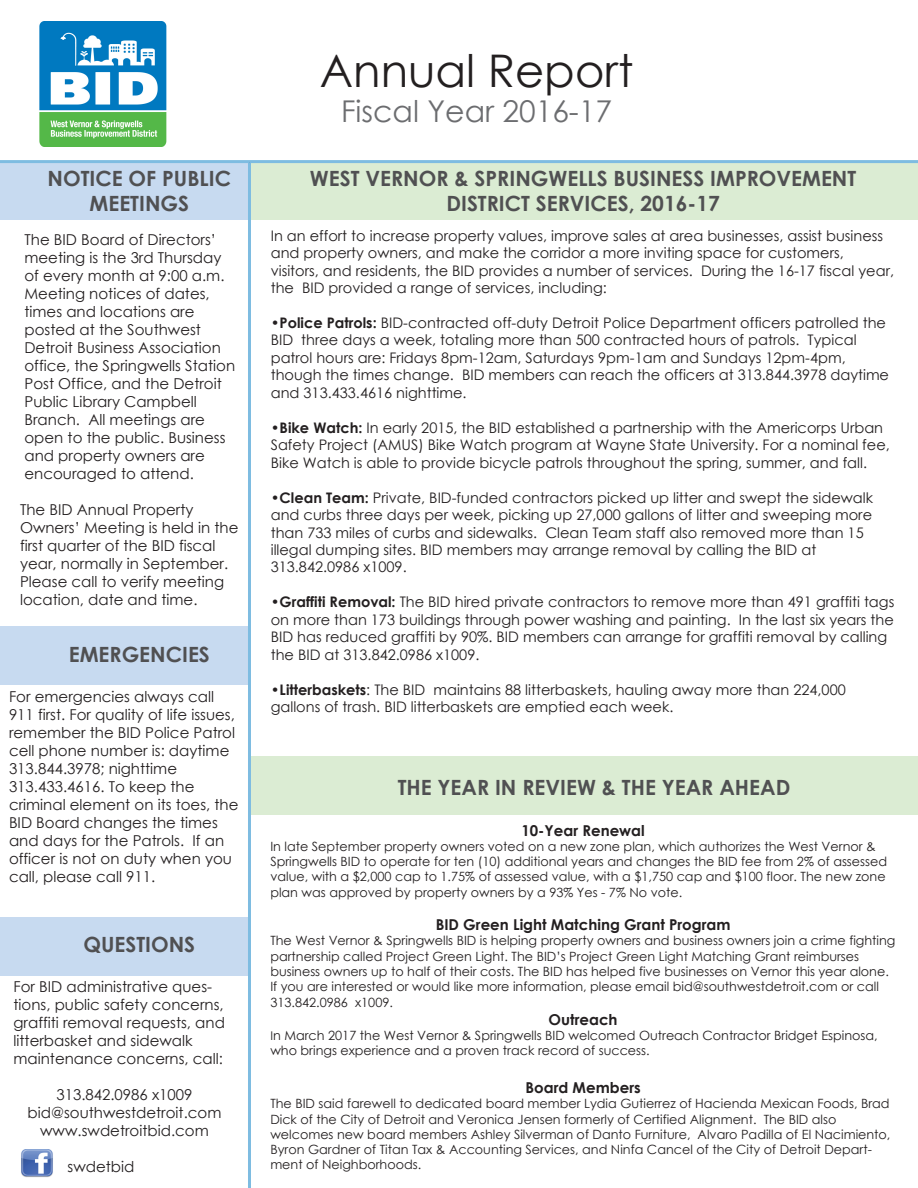
<style>
.page{position:relative;width:918px;height:1188px;background:#fff}
.page>*{position:absolute;margin:0;border:0;box-sizing:border-box;transform-origin:0 0}
.t1{font:45px "Century Gothic";color:#231f20}
.t2{font:30px "Century Gothic";color:#6c6d70}
.t3{font:700 21px/25.2px "Century Gothic";color:#505052;text-align:center}
.t4{font:15px/18px "Century Gothic";color:#231f20}
.t5{font:700 15px "Century Gothic";color:#231f20}
.t6{font:14.55px/17.4px "Century Gothic";color:#231f20}
.t7{font:12.75px/15.3px "Century Gothic";color:#231f20}
.s1{font-weight:700}
.s2{font-size:12px}
</style>
<div class="page">
<div style="left:249px;top:756px;width:669px;height:58px;background:#dbecd3"></div>
<div style="left:249px;top:162px;width:669px;height:58px;background:#dbecd3"></div>
<div style="left:0;top:918px;width:249px;height:58px;background:#c7daf0"></div>
<div style="left:0;top:626px;width:249px;height:58px;background:#c7daf0"></div>
<div style="left:0;top:162px;width:249px;height:58px;background:#c7daf0"></div>
<hr style="left:0;top:160px;width:918px;height:3px;background:#7ebce1">
<hr style="left:248px;top:163px;width:3px;height:1025px;background:#7ebce1">
<img style="left:21px;top:1150px;width:32px;height:27px">
<img style="left:39px;top:22px;width:128px;height:125px">
<h3 class="t3" style="left:48px;top:165px;width:185px">NOTICE OF PUBLIC<br>MEETINGS</h3>
<p class="t4" style="left:25px;top:230px;width:212px">The BID Board of Directors’ meeting is the 3rd Thursday of every month at 9:00 a.m.<br>Meeting notices of dates, times and locations are posted at the Southwest<br>Detroit Business Association office, the Springwells Station<br>Post Office, and the Detroit<br>Public Library Campbell<br>Branch. All meetings are open to the public. Business and property owners are encouraged to attend.</p>
<p class="t4" style="left:20px;top:500px;width:220px">The BID Annual Property<br>Owners’ Meeting is held in the first quarter of the BID fiscal year, normally in September.<br>Please call to verify meeting location, date and time.</p>
<h3 class="t3" style="left:69px;top:641px;width:143px">EMERGENCIES</h3>
<p class="t4" style="left:9px;top:687px;width:231px">For emergencies always call<br>911 first. For quality of life issues, remember the BID Police Patrol cell phone number is: daytime<br>313.844.3978; nighttime<br>313.433.4616. To keep the criminal element on its toes, the<br>BID Board changes the times and days for the Patrols. If an officer is not on duty when you call, please call 911.</p>
<h3 class="t3" style="left:83px;top:931px;width:113px">QUESTIONS</h3>
<p class="t4" style="left:14px;top:978px;width:213px">For BID administrative ques&shy;tions, public safety concerns, graffiti removal requests, and litterbasket and sidewalk maintenance concerns, call:</p>
<p class="t4" style="left:28px;top:1086px;width:195px;text-align:center">313.842.0986 x1009 bid@southwestdetroit.com www.swdetroitbid.com</p>
<p class="t4" style="left:68px;top:1158px;width:68px">swdetbid</p>
<h1 class="t1" style="left:320px;top:39px;width:315px">Annual Report</h1>
<h2 class="t2" style="left:341px;top:90px;width:273px">Fiscal Year 2016-17</h2>
<h3 class="t3" style="left:310px;top:165px;width:548px">WEST VERNOR &amp; SPRINGWELLS BUSINESS IMPROVEMENT<br>DISTRICT SERVICES, 2016-17</h3>
<p class="t6" style="left:271px;top:227px;width:625px">In an effort to increase property values, improve sales at area businesses, assist business and property owners, and make the corridor a more inviting space for customers, visitors, and residents, the BID provides a number of services. During the 16-17 fiscal year, the BID provided a range of services, including:</p>
<p class="t6" style="left:271px;top:314px;width:620px">•<span class="s1">Police Patrols:</span> BID-contracted off-duty Detroit Police Department officers patrolled the BID three days a week, totaling more than 500 contracted hours of patrols. Typical patrol hours are: Fridays 8pm-12am, Saturdays 9pm-1am and Sundays 12pm-4pm, though the times change. BID members can reach the officers at 313.844.3978 daytime and 313.433.4616 nighttime.</p>
<p class="t6" style="left:271px;top:419px;width:621px">•<span class="s1">Bike Watch:</span> In early 2015, the BID established a partnership with the Americorps Urban<br>Safety Project (AMUS) Bike Watch program at Wayne State University. For a nominal fee,<br>Bike Watch is able to provide bicycle patrols throughout the spring, summer, and fall.</p>
<p class="t6" style="left:271px;top:488px;width:604px">•<span class="s1">Clean Team:</span> Private, BID-funded contractors picked up litter and swept the sidewalk and curbs three days per week, picking up 27,000 gallons of litter and sweeping more than 733 miles of curbs and sidewalks. Clean Team staff also removed more than 15 illegal dumping sites. BID members may arrange removal by calling the BID at 313.842.0986 x1009.</p>
<p class="t6" style="left:271px;top:593px;width:625px">•<span class="s1">Graffiti Removal:</span> The BID hired private contractors to remove more than 491 graffiti tags on more than 173 buildings through power washing and painting. In the last six years the BID has reduced graffiti by 90%. BID members can arrange for graffiti removal by calling the BID at 313.842.0986 x1009.</p>
<p class="t6" style="left:271px;top:681px;width:577px">•<span class="s1">Litterbaskets</span>: The BID maintains 88 litterbaskets, hauling away more than 224,000 gallons of trash. BID litterbaskets are emptied each week.</p>
<h3 class="t3" style="left:398px;top:774px;width:394px">THE YEAR IN REVIEW &amp; THE YEAR AHEAD</h3>
<p class="t5" style="left:521px;top:819px;width:125px">10-Year Renewal</p>
<p class="t7" style="left:270px;top:838px;width:618px">In late September property owners voted on a new zone plan, which authorizes the West Vernor &amp; Springwells BID to operate for ten (10) additional years and changes the BID fee from 2% of assessed value, with a $2,000 cap to 1.75% of assessed value, with a $1,750 cap and $100 floor. The new zone plan was approved by property owners by a 93% Yes - 7% No vote.</p>
<p class="t5" style="left:436px;top:913px;width:296px">BID Green Light Matching Grant Program</p>
<p class="t7" style="left:270px;top:933px;width:627px">The West Vernor &amp; Springwells BID is helping property owners and business owners join a crime fighting partnership called Project Green Light. The BID’s Project Green Light Matching Grant reimburses business owners up to half of their costs. The BID has helped five businesses on Vernor this year alone.<br>If you are interested or would like more information, please email bid@southwestdetroit.com or call 313.842.0986 x1009.</p>
<p class="t5" style="left:549px;top:1008px;width:70px">Outreach</p>
<p class="t7" style="left:270px;top:1027px;width:609px"><span class="s2">I</span>n March 2017 the West Vernor &amp; Springwells BID welcomed Outreach Contractor Bridget Espinosa, who brings experience and a proven track record of success.</p>
<p class="t5" style="left:526px;top:1076px;width:117px">Board Members</p>
<p class="t7" style="left:270px;top:1096px;width:622px">The BID said farewell to dedicated board member Lydia Gutierrez of Hacienda Mexican Foods, Brad Dick of the City of Detroit and Veronica Jensen formerly of Certified Alignment. The BID also welcomes new board members Ashley Silverman of Danto Furniture, Alvaro Padilla of El Nacimiento, Byron Gardner of Titan Tax &amp; Accounting Services, and Ninfa Cancel of the City of Detroit Depart&shy;ment of Neighborhoods.</p>
</div>
